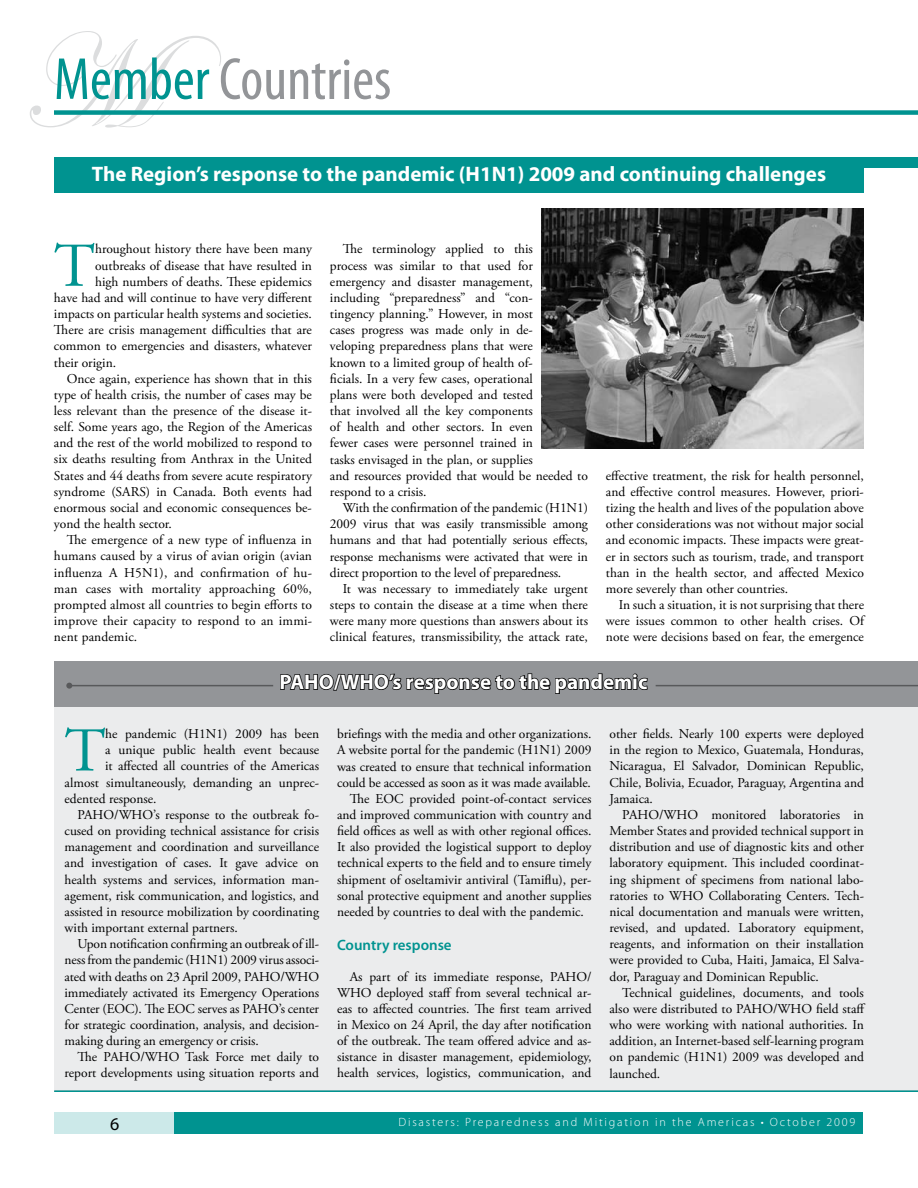
<style>
.page{position:relative;width:918px;height:1188px;background:#fff}
.page>*{position:absolute;margin:0;border:0;box-sizing:border-box;transform-origin:0 0}
.t1{font:62.25px "Adobe Garamond Pro";color:#009390}
.t2{font:condensed 60px "Myriad Pro";color:#939598}
.t3{font:700 21px "Myriad Pro";color:#fff}
.t4{font:18px "Myriad Pro";color:#000}
.t5{font:600 15px "Myriad Pro";color:#009390}
.t6{font:13.5px/16.2px "Adobe Garamond Pro";color:#000;text-align:justify}
.t7{font:300 12px "Myriad Pro";letter-spacing:.15em;color:#fff}
.s1{color:#009390}
</style>
<div class="page">
<div style="left:55px;top:1113px;width:808px;height:21px;background:#009390"></div>
<div style="left:55px;top:1113px;width:119px;height:21px;background:#cce9e9"></div>
<svg style="left:30px;top:31px;width:191px;height:97px"></svg>
<div style="left:54px;top:110px;width:864px;height:5px;background:#009390"></div>
<div style="left:54px;top:661px;width:864px;height:431px;background:#ebeced"></div>
<div style="left:54px;top:661px;width:864px;height:46px;background:#939598"></div>
<div style="left:54px;top:157px;width:810px;height:36px;background:#009390"></div>
<div style="left:54px;top:157px;width:864px;height:11px;background:#009390"></div>
<hr style="left:54px;top:1090px;width:864px;height:2px;background:#009390">
<img style="left:541px;top:208px;width:323px;height:240px">
<svg style="left:280px;top:673px;width:368px;height:21px"></svg>
<hr style="left:69px;top:685px;width:204px;height:1px;background:#58595b">
<svg style="left:66px;top:683px;width:6px;height:6px"></svg>
<hr style="left:656px;top:685px;width:262px;height:1px;background:#58595b">
<h2 class="t2" style="left:54px;top:43px;width:339px"><span class="s1">Member</span> Countries</h2>
<h3 class="t3" style="left:92px;top:161px;width:736px">The Region’s response to the pandemic (H1N1) 2009 and continuing challenges</h3>
<h1 class="t1" style="left:54px;top:229px;width:43px">T</h1>
<p class="t6" style="left:95px;top:242px;width:218px">hroughout history there have been many</p>
<p class="t6" style="left:95px;top:258px;width:218px">outbreaks of disease that have resulted in</p>
<p class="t6" style="left:95px;top:274px;width:218px">high numbers of deaths. These epidemics</p>
<p class="t6" style="left:54px;top:290px;width:260px">have had and will continue to have very different</p>
<p class="t6" style="left:54px;top:306px;width:259px">impacts on particular health systems and societies.</p>
<p class="t6" style="left:54px;top:322px;width:259px">There are crisis management difficulties that are</p>
<p class="t6" style="left:54px;top:338px;width:259px">common to emergencies and disasters, whatever</p>
<p class="t6" style="left:54px;top:355px;width:64px">their origin.</p>
<p class="t6" style="left:67px;top:371px;width:247px">Once again, experience has shown that in this</p>
<p class="t6" style="left:54px;top:387px;width:260px">type of health crisis, the number of cases may be</p>
<p class="t6" style="left:54px;top:403px;width:260px">less relevant than the presence of the disease it-</p>
<p class="t6" style="left:54px;top:419px;width:260px">self. Some years ago, the Region of the Americas</p>
<p class="t6" style="left:54px;top:435px;width:259px">and the rest of the world mobilized to respond to</p>
<p class="t6" style="left:54px;top:452px;width:259px">six deaths resulting from Anthrax in the United</p>
<p class="t6" style="left:54px;top:468px;width:260px">States and 44 deaths from severe acute respiratory</p>
<p class="t6" style="left:54px;top:484px;width:260px">syndrome (SARS) in Canada. Both events had</p>
<p class="t6" style="left:54px;top:500px;width:259px">enormous social and economic consequences be-</p>
<p class="t6" style="left:54px;top:516px;width:119px">yond the health sector.</p>
<p class="t6" style="left:67px;top:532px;width:247px">The emergence of a new type of influenza in</p>
<p class="t6" style="left:54px;top:549px;width:260px">humans caused by a virus of avian origin (avian</p>
<p class="t6" style="left:54px;top:565px;width:260px">influenza A H5N1), and confirmation of hu-</p>
<p class="t6" style="left:54px;top:581px;width:259px">man cases with mortality approaching 60%,</p>
<p class="t6" style="left:54px;top:597px;width:260px">prompted almost all countries to begin efforts to</p>
<p class="t6" style="left:54px;top:613px;width:260px">improve their capacity to respond to an immi-</p>
<p class="t6" style="left:54px;top:629px;width:85px">nent pandemic.</p>
<p class="t6" style="left:330px;top:242px;width:259px;text-align:left;text-indent:13px">The terminology applied to this<br>process was similar to that used for emergency and disaster management,<br>including “preparedness” and “con-<br>tingency planning.” However, in most<br>cases progress was made only in de-<br>veloping preparedness plans that were<br>known to a limited group of health of-<br>ficials. In a very few cases, operational<br>plans were both developed and tested<br>that involved all the key components<br>of health and other sectors. In even<br>fewer cases were personnel trained in<br>tasks envisaged in the plan, or supplies<br>and resources provided that would be needed to respond to a crisis.</p>
<p class="t6" style="left:330px;top:500px;width:260px;text-indent:13px">With the confirmation of the pandemic (H1N1)<br>2009 virus that was easily transmissible among humans and that had potentially serious effects, response mechanisms were activated that were in direct proportion to the level of preparedness.</p>
<p class="t6" style="left:330px;top:581px;width:260px;text-indent:13px">It was necessary to immediately take urgent steps to contain the disease at a time when there were many more questions than answers about its clinical features, transmissibility, the attack rate,</p>
<p class="t6" style="left:606px;top:468px;width:260px">effective treatment, the risk for health personnel, and effective control measures. However, priori&shy;tizing the health and lives of the population above other considerations was not without major social and economic impacts. These impacts were great&shy;er in sectors such as tourism, trade, and transport than in the health sector, and affected Mexico more severely than other countries.</p>
<p class="t6" style="left:606px;top:597px;width:260px;text-indent:13px">In such a situation, it is not surprising that there were issues common to other health crises. Of note were decisions based on fear, the emergence</p>
<h3 class="t3" style="left:280px;top:668px;width:370px">PAHO/WHO’s response to the pandemic</h3>
<h1 class="t1" style="left:65px;top:713px;width:43px">T</h1>
<p class="t6" style="left:105px;top:726px;width:216px">he pandemic (H1N1) 2009 has been</p>
<p class="t6" style="left:105px;top:742px;width:215px">a unique public health event because</p>
<p class="t6" style="left:105px;top:759px;width:215px">it affected all countries of the Americas</p>
<p class="t6" style="left:65px;top:775px;width:256px">almost simultaneously, demanding an unprec-</p>
<p class="t6" style="left:65px;top:791px;width:94px">edented response.</p>
<p class="t6" style="left:77px;top:807px;width:243px">PAHO/WHO’s response to the outbreak fo-</p>
<p class="t6" style="left:65px;top:823px;width:256px">cused on providing technical assistance for crisis</p>
<p class="t6" style="left:65px;top:839px;width:256px">management and coordination and surveillance</p>
<p class="t6" style="left:65px;top:856px;width:256px">and investigation of cases. It gave advice on</p>
<p class="t6" style="left:65px;top:872px;width:256px">health systems and services, information man-</p>
<p class="t6" style="left:65px;top:888px;width:256px">agement, risk communication, and logistics, and</p>
<p class="t6" style="left:65px;top:904px;width:256px">assisted in resource mobilization by coordinating</p>
<p class="t6" style="left:65px;top:920px;width:175px">with important external partners.</p>
<p class="t6" style="left:77px;top:936px;width:243px">Upon notification confirming an outbreak of ill-</p>
<p class="t6" style="left:65px;top:952px;width:256px">ness from the pandemic (H1N1) 2009 virus associ-</p>
<p class="t6" style="left:65px;top:969px;width:256px">ated with deaths on 23 April 2009, PAHO/WHO</p>
<p class="t6" style="left:65px;top:985px;width:256px">immediately activated its Emergency Operations</p>
<p class="t6" style="left:65px;top:1001px;width:256px">Center (EOC). The EOC serves as PAHO’s center</p>
<p class="t6" style="left:65px;top:1017px;width:256px">for strategic coordination, analysis, and decision-</p>
<p class="t6" style="left:65px;top:1033px;width:196px">making during an emergency or crisis.</p>
<p class="t6" style="left:77px;top:1049px;width:243px">The PAHO/WHO Task Force met daily to</p>
<p class="t6" style="left:65px;top:1066px;width:256px">report developments using situation reports and</p>
<p class="t6" style="left:337px;top:726px;width:256px">briefings with the media and other organizations.</p>
<p class="t6" style="left:337px;top:742px;width:256px">A website portal for the pandemic (H1N1) 2009</p>
<p class="t6" style="left:337px;top:759px;width:256px">was created to ensure that technical information</p>
<p class="t6" style="left:337px;top:775px;width:255px">could be accessed as soon as it was made available.</p>
<p class="t6" style="left:350px;top:791px;width:243px">The EOC provided point-of-contact services</p>
<p class="t6" style="left:337px;top:807px;width:256px">and improved communication with country and</p>
<p class="t6" style="left:337px;top:823px;width:256px">field offices as well as with other regional offices.</p>
<p class="t6" style="left:337px;top:839px;width:256px">It also provided the logistical support to deploy</p>
<p class="t6" style="left:337px;top:856px;width:256px">technical experts to the field and to ensure timely</p>
<p class="t6" style="left:337px;top:872px;width:256px">shipment of oseltamivir antiviral (Tamiflu), per-</p>
<p class="t6" style="left:337px;top:888px;width:256px">sonal protective equipment and another supplies</p>
<p class="t6" style="left:337px;top:904px;width:248px">needed by countries to deal with the pandemic.</p>
<p class="t5" style="left:337px;top:935px;width:116px">Country response</p>
<p class="t6" style="left:337px;top:969px;width:256px;text-indent:13px">As part of its immediate response, PAHO/ WHO deployed staff from several technical ar&shy;eas to affected countries. The first team arrived in Mexico on 24 April, the day after notification of the outbreak. The team offered advice and as&shy;sistance in disaster management, epidemiology, health services, logistics, communication, and</p>
<p class="t6" style="left:610px;top:726px;width:256px">other fields. Nearly 100 experts were deployed in the region to Mexico, Guatemala, Honduras, Nicaragua, El Salvador, Dominican Republic, Chile, Bolivia, Ecuador, Paraguay, Argentina and Jamaica.</p>
<p class="t6" style="left:610px;top:807px;width:256px;text-indent:13px">PAHO/WHO monitored laboratories in Member States and provided technical support in distribution and use of diagnostic kits and other laboratory equipment. This included coordinat&shy;ing shipment of specimens from national labo&shy;ratories to WHO Collaborating Centers. Tech&shy;nical documentation and manuals were written, revised, and updated. Laboratory equipment, reagents, and information on their installation were provided to Cuba, Haiti, Jamaica, El Salva&shy;dor, Paraguay and Dominican Republic.</p>
<p class="t6" style="left:610px;top:985px;width:258px;text-indent:13px">Technical guidelines, documents, and tools also were distributed to PAHO/WHO field staff who were working with national authorities. In addition, an Internet-based self-learning program on pandemic (H1N1) 2009 was developed and launched.</p>
<h3 class="t4" style="left:110px;top:1113px;width:11px">6</h3>
<p class="t7" style="left:398px;top:1115px;width:458px">Disasters: Preparedness and Mitigation in the Americas • October 2009</p>
</div>
